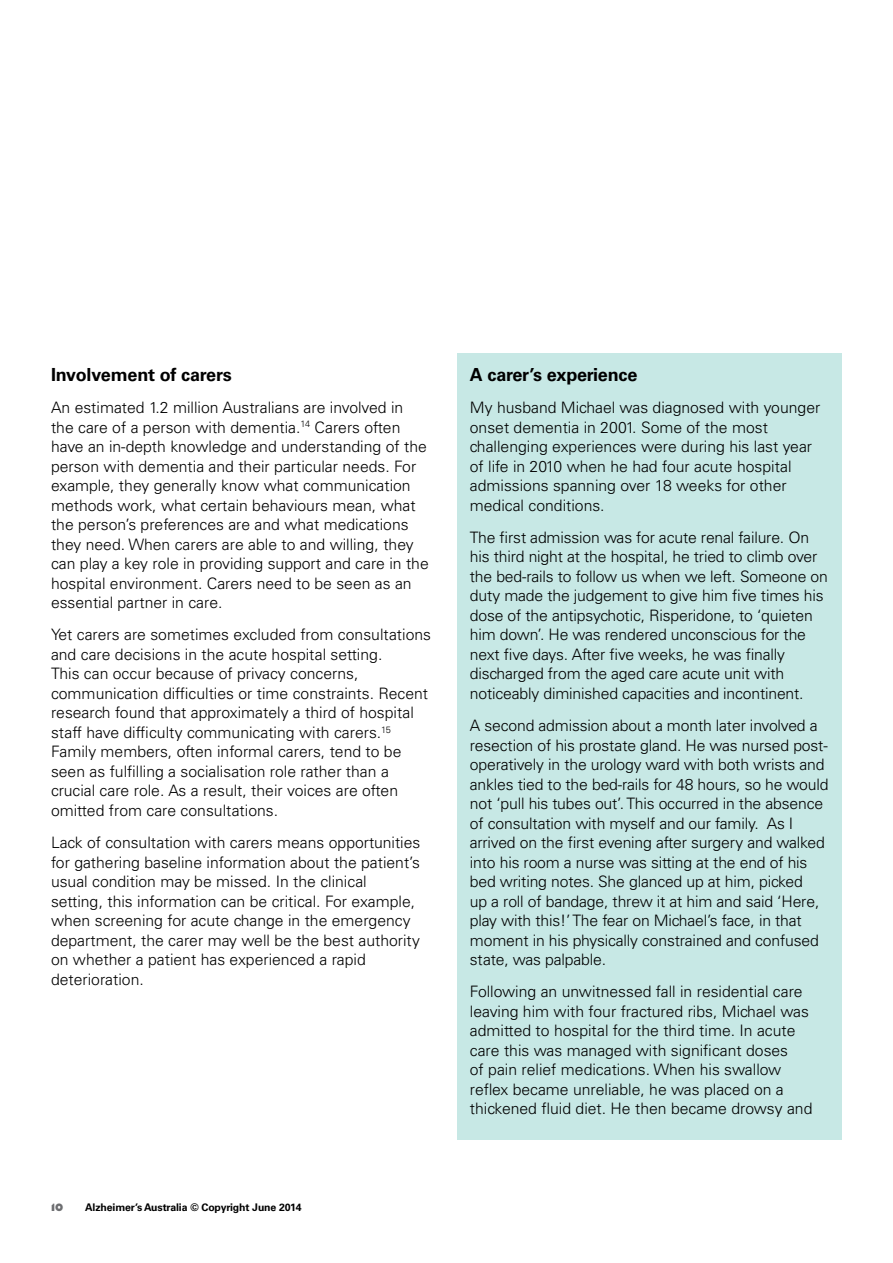
<style>
.page{position:relative;width:893px;height:1263px;background:#fff}
.page>*{position:absolute;margin:0;border:0;box-sizing:border-box;transform-origin:0 0}
.t1{font:700 18px "Univers LT Std";letter-spacing:-.01em;color:#000}
.t2{font:300 15.75px/19.5px "Univers LT Std";color:#000}
.t3{font:700 10.5px "Univers LT Std";letter-spacing:-.01em;color:#000}
.t4{font:900 10.5px "Augustus";color:#6d6e71}
</style>
<div class="page">
<div style="left:457px;top:353px;width:385px;height:787px;background:#c7e8e5"></div>
<p class="t1" style="left:51px;top:364px;width:182px">Involvement of carers</p>
<p class="t2" style="left:51px;top:398px;width:379px">An estimated 1.2 million Australians are involved in the care of a person with dementia.<sup>14</sup> Carers often have an in-depth knowledge and understanding of the person with dementia and their particular needs. For example, they generally know what communication methods work, what certain behaviours mean, what the person’s preferences are and what medications they need. When carers are able to and willing, they can play a key role in providing support and care in the hospital environment. Carers need to be seen as an essential partner in care.</p>
<p class="t2" style="left:51px;top:625px;width:382px">Yet carers are sometimes excluded from consultations and care decisions in the acute hospital setting.<br>This can occur because of privacy concerns, communication difficulties or time constraints. Recent research found that approximately a third of hospital staff have difficulty communicating with carers.<sup>15<br></sup>Family members, often informal carers, tend to be seen as fulfilling a socialisation role rather than a crucial care role. As a result, their voices are often omitted from care consultations.</p>
<p class="t2" style="left:51px;top:833px;width:371px">Lack of consultation with carers means opportunities for gathering baseline information about the patient’s usual condition may be missed. In the clinical setting, this information can be critical. For example, when screening for acute change in the emergency department, the carer may well be the best authority on whether a patient has experienced a rapid deterioration.</p>
<p class="t4" style="left:51px;top:1201px;width:14px">10</p>
<p class="t3" style="left:85px;top:1201px;width:218px">Alzheimer’s Australia © Copyright June 2014</p>
<p class="t1" style="left:470px;top:364px;width:169px">A carer’s experience</p>
<p class="t2" style="left:470px;top:398px;width:352px">My husband Michael was diagnosed with younger onset dementia in 2001. Some of the most challenging experiences were during his last year of life in 2010 when he had four acute hospital admissions spanning over 18 weeks for other medical conditions.</p>
<p class="t2" style="left:470px;top:528px;width:360px">The first admission was for acute renal failure. On his third night at the hospital, he tried to climb over the bed-rails to follow us when we left. Someone on duty made the judgement to give him five times his dose of the antipsychotic, Risperidone, to ‘quieten him down’. He was rendered unconscious for the next five days. After five weeks, he was finally discharged from the aged care acute unit with noticeably diminished capacities and incontinent.</p>
<p class="t2" style="left:470px;top:716px;width:360px">A second admission about a month later involved a resection of his prostate gland. He was nursed post&shy;operatively in the urology ward with both wrists and ankles tied to the bed-rails for 48 hours, so he would not ‘pull his tubes out’. This occurred in the absence of consultation with myself and our family. As I arrived on the first evening after surgery and walked into his room a nurse was sitting at the end of his bed writing notes. She glanced up at him, picked<br>up a roll of bandage, threw it at him and said ‘Here, play with this!’ The fear on Michael’s face, in that moment in his physically constrained and confused state, was palpable.</p>
<p class="t2" style="left:470px;top:982px;width:344px">Following an unwitnessed fall in residential care leaving him with four fractured ribs, Michael was admitted to hospital for the third time. In acute care this was managed with significant doses<br>of pain relief medications. When his swallow reflex became unreliable, he was placed on a thickened fluid diet. He then became drowsy and</p>
</div>
